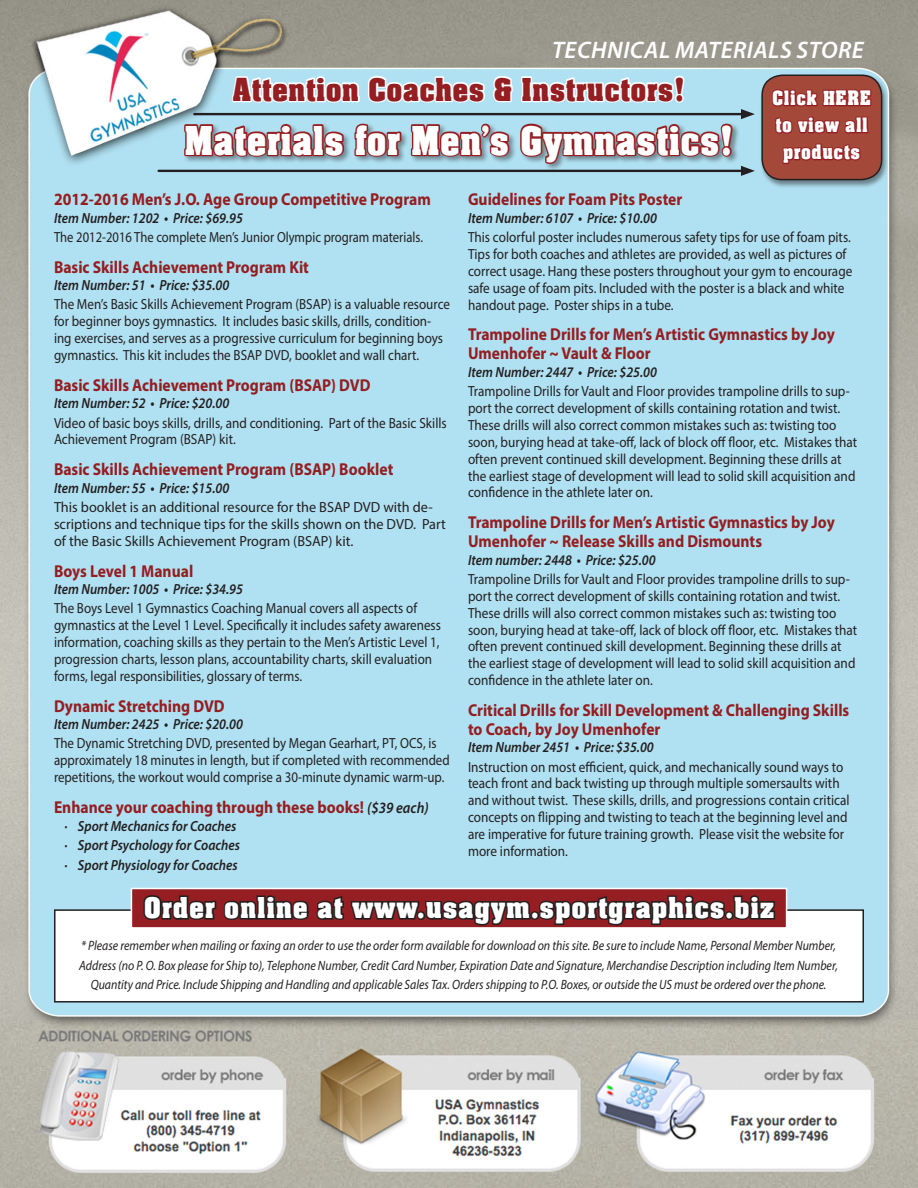
<style>
.page{position:relative;width:918px;height:1188px;background:#fff}
.page>*{position:absolute;margin:0;border:0;box-sizing:border-box;transform-origin:0 0}
.top_head{font:43.5px "Aachen Bold Plain";letter-spacing:.01em;color:#fff;scale:.9 1}
.t1{font:34.5px "Aachen Bold Plain";letter-spacing:.01em;color:#941e21;scale:.92 1}
.t2{font:31.5px "Aachen Bold Plain";letter-spacing:.025em;color:#fff;scale:.95 1}
.t3{font:italic 600 24px "Myriad Pro";letter-spacing:.02em;color:#fff}
.t4{font:21.75px "Aachen Bold Plain";letter-spacing:.03em;color:#fff;scale:.9 1}
.subs{font:700 17.25px/18.8px "Myriad Pro";color:#941e21;scale:.9 1}
.subs-2{font:700 17.25px "Myriad Pro";color:#941e21;scale:.91 1}
.bod{font:14.7px/17px "Myriad Pro";color:#231f20;scale:.9 1}
.bod-2{font:14.7px/17px "Myriad Pro";color:#231f20;scale:.89 1}
.item_number___price{font:italic 600 14.7px "Myriad Pro";color:#231f20;scale:.9 1}
.bod-3{font:14.7px/17px "Myriad Pro";color:#231f20;scale:.88 1}
.bod-4{font:14.7px/17px "Myriad Pro";color:#231f20}
.bod-5{font:14.7px "Myriad Pro";color:#231f20;scale:.86 1}
.t5{font:italic 13.5px/19.5px "Myriad Pro";color:#231f20;text-align:center;scale:.88 1}
.s1{font-weight:600;font-style:italic;font-size:15.75px;color:#231f20}
</style>
<div class="page">
<img style="left:0;top:0;width:918px;height:1188px">
<div style="left:55px;top:910px;width:808px;height:92px;background:#fff"></div>
<div style="left:54px;top:909px;width:810px;height:94px;border:2px solid #231f20"></div>
<div style="left:131px;top:888px;width:656px;height:41px;background:#941e21;border:2px solid #fff"></div>
<svg style="left:141px;top:882px;width:637px;height:47px"></svg>
<svg style="left:182px;top:73px;width:553px;height:97px;background:#acb9c5"></svg>
<hr style="left:159px;top:170px;width:586px;height:2px;background:#231f20">
<svg style="left:741px;top:166px;width:14px;height:10px"></svg>
<hr style="left:194px;top:113px;width:551px;height:2px;background:#231f20">
<svg style="left:741px;top:109px;width:14px;height:10px"></svg>
<div style="left:759px;top:73px;width:130px;height:115px;background:#231f20;opacity:.5"></div>
<div style="left:762px;top:75px;width:120px;height:105px;background:#a4493a;border-radius:20px"></div>
<div style="left:761px;top:75px;width:121px;height:105px;border:2px solid #231f20;border-radius:20px"></div>
<svg style="left:772px;top:89px;width:100px;height:75px"></svg>
<p class="t3" style="left:552px;top:34px;width:313px">TECHNICAL MATERIALS STORE</p>
<p class="t1" style="left:233px;top:70px;width:493px">Attention Coaches &amp; Instructors!</p>
<p class="t4" style="left:772px;top:86px;width:111px">Click HERE</p>
<p class="t4" style="left:775px;top:113px;width:104px">to view all</p>
<p class="t4" style="left:783px;top:140px;width:87px">products</p>
<p class="top_head" style="left:184px;top:116px;width:612px">Materials for Men’s Gymnastics!</p>
<p class="subs-2" style="left:54px;top:188px;width:416px">2012-2016 Men’s J.O. Age Group Competitive Program</p>
<p class="item_number___price" style="left:54px;top:208px;width:212px">Item Number: 1202 • Price: $69.95</p>
<p class="bod-5" style="left:54px;top:228px;width:431px">The 2012-2016 The complete Men’s Junior Olympic program materials.</p>
<p class="subs" style="left:54px;top:257px;width:285px">Basic Skills Achievement Program Kit</p>
<p class="item_number___price" style="left:54px;top:276px;width:196px">Item Number: 51 • Price: $35.00</p>
<p class="bod-2" style="left:54px;top:296px;width:446px">The Men’s Basic Skills Achievement Program (BSAP) is a valuable resource for beginner boys gymnastics. It includes basic skills, drills, condition&shy;ing exercises, and serves as a progressive curriculum for beginning boys gymnastics. This kit includes the BSAP DVD, booklet and wall chart.</p>
<p class="subs" style="left:54px;top:375px;width:353px">Basic Skills Achievement Program (BSAP) DVD</p>
<p class="item_number___price" style="left:54px;top:394px;width:196px">Item Number: 52 • Price: $20.00</p>
<p class="bod" style="left:54px;top:414px;width:438px">Video of basic boys skills, drills, and conditioning. Part of the Basic Skills<br>Achievement Program (BSAP) kit.</p>
<p class="subs" style="left:54px;top:459px;width:379px">Basic Skills Achievement Program (BSAP) Booklet</p>
<p class="item_number___price" style="left:54px;top:478px;width:196px">Item Number: 55 • Price: $15.00</p>
<p class="bod-4" style="left:54px;top:498px;width:393px">This booklet is an additional resource for the BSAP DVD with de&shy;scriptions and technique tips for the skills shown on the DVD. Part of the Basic Skills Achievement Program (BSAP) kit.</p>
<p class="subs" style="left:54px;top:561px;width:156px">Boys Level 1 Manual</p>
<p class="item_number___price" style="left:54px;top:580px;width:212px">Item Number: 1005 • Price: $34.95</p>
<p class="bod-2" style="left:54px;top:600px;width:436px">The Boys Level 1 Gymnastics Coaching Manual covers all aspects of gymnastics at the Level 1 Level. Specifically it includes safety awareness information, coaching skills as they pertain to the Men’s Artistic Level 1, progression charts, lesson plans, accountability charts, skill evaluation forms, legal responsibilities, glossary of terms.</p>
<p class="subs" style="left:54px;top:696px;width:191px">Dynamic Stretching DVD</p>
<p class="item_number___price" style="left:54px;top:715px;width:212px">Item Number: 2425 • Price: $20.00</p>
<p class="bod-3" style="left:54px;top:735px;width:451px">The Dynamic Stretching DVD, presented by Megan Gearhart, PT, OCS, is approximately 18 minutes in length, but if completed with recommended repetitions, the workout would comprise a 30-minute dynamic warm-up.</p>
<p class="subs" style="left:54px;top:797px;width:418px">Enhance your coaching through these books! <span class="s1">($39 each)</span></p>
<p class="item_number___price" style="left:64px;top:816px;width:193px">· Sport Mechanics for Coaches</p>
<p class="item_number___price" style="left:64px;top:836px;width:197px">· Sport Psychology for Coaches</p>
<p class="item_number___price" style="left:64px;top:856px;width:194px">· Sport Physiology for Coaches</p>
<p class="subs" style="left:468px;top:189px;width:240px">Guidelines for Foam Pits Poster</p>
<p class="item_number___price" style="left:468px;top:208px;width:212px">Item Number: 6107 • Price: $10.00</p>
<p class="bod" style="left:468px;top:228px;width:429px">This colorful poster includes numerous safety tips for use of foam pits.<br>Tips for both coaches and athletes are provided, as well as pictures of correct usage. Hang these posters throughout your gym to encourage safe usage of foam pits. Included with the poster is a black and white handout page. Poster ships in a tube.</p>
<p class="subs" style="left:468px;top:325px;width:409px">Trampoline Drills for Men’s Artistic Gymnastics by Joy<br>Umenhofer ~ Vault &amp; Floor</p>
<p class="item_number___price" style="left:468px;top:362px;width:212px">Item Number: 2447 • Price: $25.00</p>
<p class="bod" style="left:468px;top:382px;width:434px">Trampoline Drills for Vault and Floor provides trampoline drills to sup&shy;port the correct development of skills containing rotation and twist.<br>These drills will also correct common mistakes such as: twisting too soon, burying head at take-off, lack of block off floor, etc. Mistakes that often prevent continued skill development. Beginning these drills at the earliest stage of development will lead to solid skill acquisition and confidence in the athlete later on.</p>
<p class="subs" style="left:468px;top:512px;width:409px">Trampoline Drills for Men’s Artistic Gymnastics by Joy<br>Umenhofer ~ Release Skills and Dismounts</p>
<p class="item_number___price" style="left:468px;top:550px;width:210px">Item number: 2448 • Price: $25.00</p>
<p class="bod" style="left:468px;top:570px;width:434px">Trampoline Drills for Vault and Floor provides trampoline drills to sup&shy;port the correct development of skills containing rotation and twist.<br>These drills will also correct common mistakes such as: twisting too soon, burying head at take-off, lack of block off floor, etc. Mistakes that often prevent continued skill development. Beginning these drills at the earliest stage of development will lead to solid skill acquisition and confidence in the athlete later on.</p>
<p class="subs" style="left:468px;top:700px;width:425px">Critical Drills for Skill Development &amp; Challenging Skills to Coach, by Joy Umenhofer</p>
<p class="item_number___price" style="left:468px;top:738px;width:208px">Item Number 2451 • Price: $35.00</p>
<p class="bod" style="left:468px;top:758px;width:426px">Instruction on most efficient, quick, and mechanically sound ways to teach front and back twisting up through multiple somersaults with and without twist. These skills, drills, and progressions contain critical concepts on flipping and twisting to teach at the beginning level and are imperative for future training growth. Please visit the website for more information.</p>
<p class="t2" style="left:144px;top:890px;width:665px">Order online at www.usagym.sportgraphics.biz</p>
<p class="t5" style="left:79px;top:936px;width:864px">* Please remember when mailing or faxing an order to use the order form available for download on this site. Be sure to include Name, Personal Member Number,<br>Address (no P. O. Box please for Ship to), Telephone Number, Credit Card Number, Expiration Date and Signature, Merchandise Description including Item Number,<br>Quantity and Price. Include Shipping and Handling and applicable Sales Tax. Orders shipping to P.O. Boxes, or outside the US must be ordered over the phone.</p>
</div>
